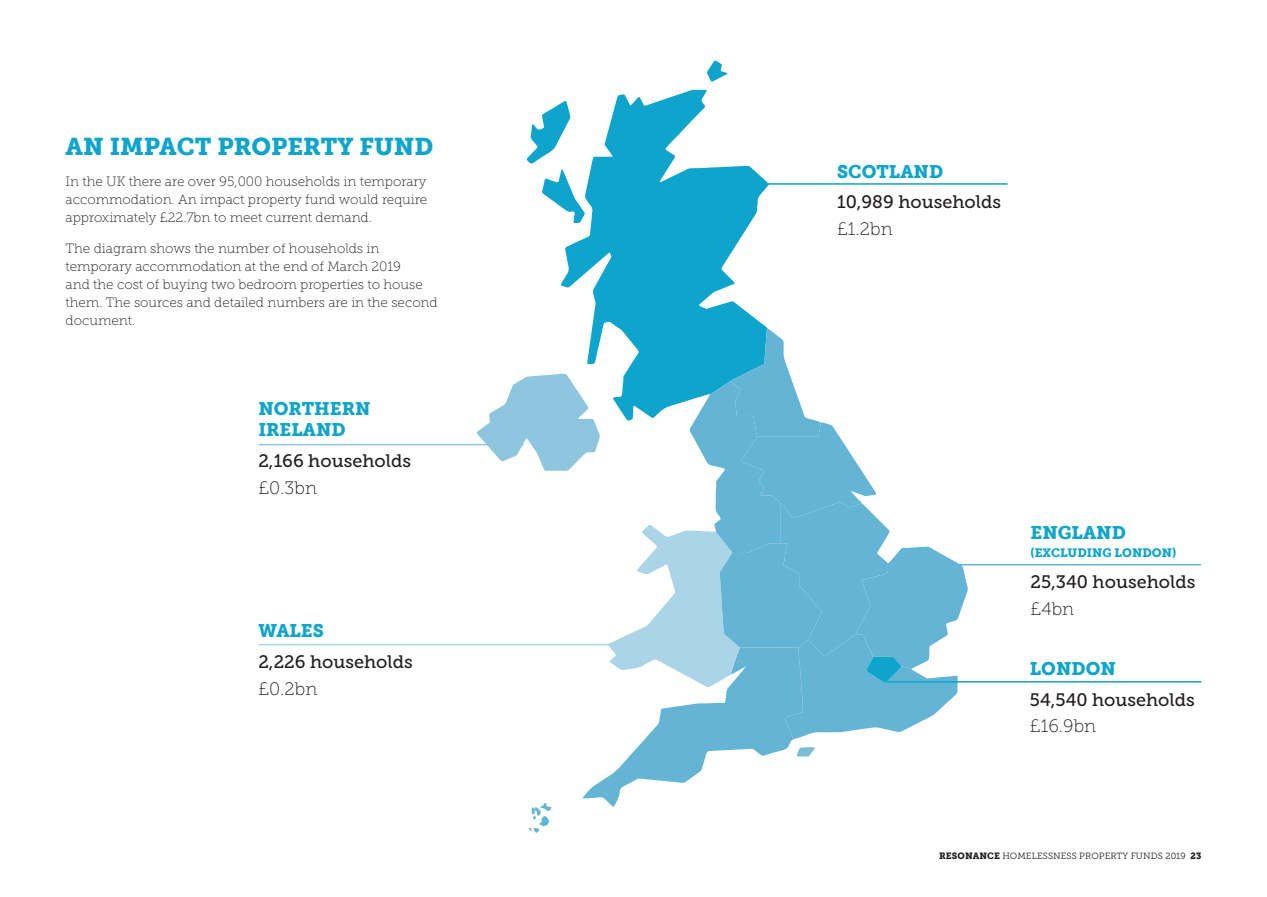
<style>
.page{position:relative;width:1267px;height:897px;background:#fff}
.page>*{position:absolute;margin:0;border:0;box-sizing:border-box;transform-origin:0 0}
.t1{font:24px "Museo Slab 900";color:#0ea4cb}
.t2{font:18px "Museo Slab 500";color:#231f20}
.t3{font:18px/21.6px "Museo Slab 900";color:#0ea4cb}
.t4{font:18px "Museo Slab 100";color:#231f20}
.t5{font:13.5px/18px "Museo Slab 100";color:#231f20;text-align:justify}
.t6{font:12px "Museo Slab 900";color:#0ea4cb}
.t7{font:9px "Museo Slab 300";letter-spacing:.01em;color:#231f20}
.s1{font-family:"Museo Slab 900"}
</style>
<div class="page">
<svg style="left:560px;top:90px;width:209px;height:238px;fill:#0ea4cb"></svg>
<svg style="left:526px;top:100px;width:59px;height:123px"></svg>
<svg style="left:707px;top:60px;width:20px;height:22px"></svg>
<svg style="left:476px;top:328px;width:491px;height:504px"></svg>
<hr style="left:258px;top:444px;width:265px;height:1px;background:#8ec6df">
<hr style="left:258px;top:643px;width:386px;height:2px;background:#acd4e8">
<hr style="left:742px;top:183px;width:265px;height:2px;background:#0ea4cb">
<hr style="left:916px;top:564px;width:284px;height:1px;background:#64b5d5">
<hr style="left:886px;top:681px;width:315px;height:1px;background:#0ea4cb">
<h1 class="t1" style="left:66px;top:133px;width:369px">AN IMPACT PROPERTY FUND</h1>
<p class="t5" style="left:66px;top:172px;width:363px">In the UK there are over 95,000 households in temporary accommodation. An impact property fund would require approximately £22.7bn to meet current demand.</p>
<p class="t5" style="left:66px;top:239px;width:373px;text-align:left">The diagram shows the number of households in temporary accommodation at the end of March 2019<br>and the cost of buying two bedroom properties to house them. The sources and detailed numbers are in the second document.</p>
<h2 class="t3" style="left:258px;top:398px;width:114px">NORTHERN<br>IRELAND</h2>
<h2 class="t2" style="left:258px;top:451px;width:154px">2,166 households</h2>
<h2 class="t4" style="left:258px;top:478px;width:60px">£0.3bn</h2>
<h2 class="t3" style="left:258px;top:620px;width:67px">WALES</h2>
<h2 class="t2" style="left:258px;top:651px;width:156px">2,226 households</h2>
<h2 class="t4" style="left:258px;top:678px;width:60px">£0.2bn</h2>
<h2 class="t3" style="left:837px;top:161px;width:108px">SCOTLAND</h2>
<h2 class="t2" style="left:837px;top:192px;width:165px">10,989 households</h2>
<h2 class="t4" style="left:837px;top:219px;width:57px">£1.2bn</h2>
<h2 class="t3" style="left:1030px;top:522px;width:97px">ENGLAND</h2>
<p class="t6" style="left:1030px;top:546px;width:147px">(EXCLUDING LONDON)</p>
<h2 class="t2" style="left:1030px;top:572px;width:166px">25,340 households</h2>
<h2 class="t4" style="left:1030px;top:598px;width:45px">£4bn</h2>
<h2 class="t3" style="left:1029px;top:658px;width:88px">LONDON</h2>
<h2 class="t2" style="left:1029px;top:689px;width:166px">54,540 households</h2>
<h2 class="t4" style="left:1029px;top:716px;width:68px">£16.9bn</h2>
<p class="t7" style="left:939px;top:851px;width:264px"><span class="s1">RESONANCE</span> HOMELESSNESS PROPERTY FUNDS 2019 <span class="s1">23</span></p>
</div>
